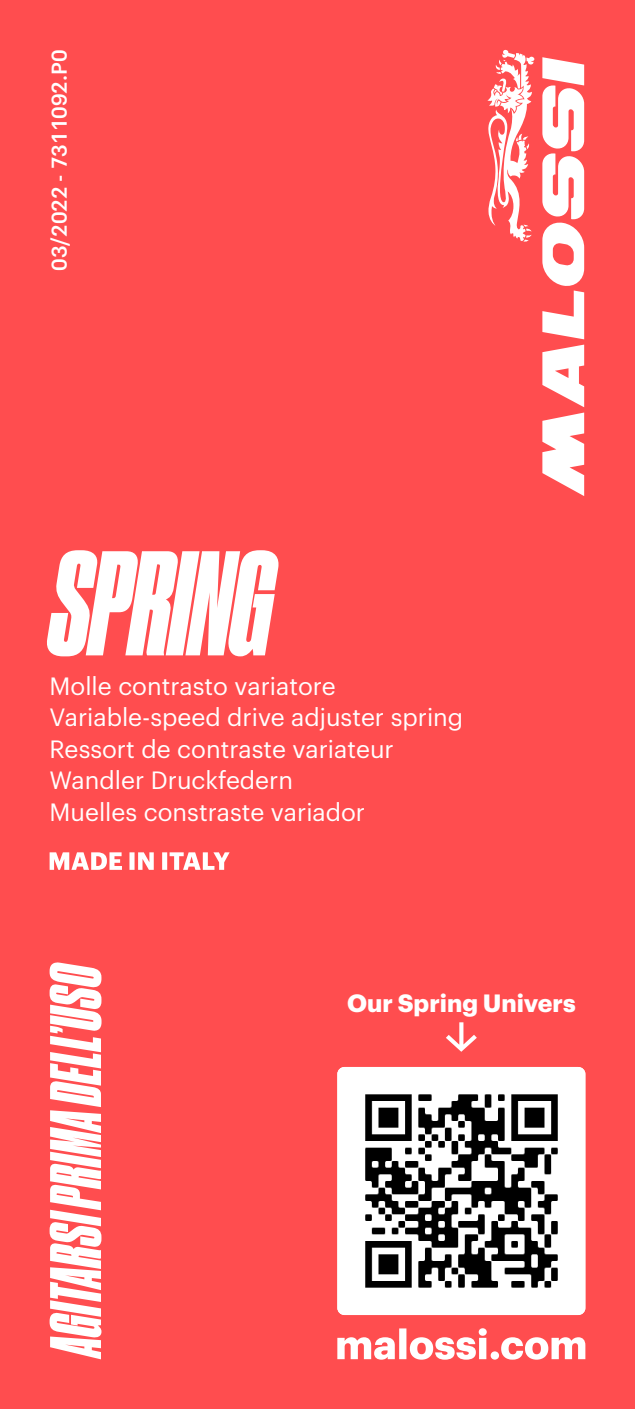
<style>
.page{position:relative;width:635px;height:1409px;background:#ff4d4f}
.page>*{position:absolute;margin:0;border:0;box-sizing:border-box;transform-origin:0 0}
.Cop_-_Nome_Prodotto{font:italic 140px "Druk Cond Super";color:#fff}
.Cop_-_Descrizione_pr{font:24.5px "Graphik";color:#fff}
.Cop_-_QR_Code__155x1{font:700 24.5px "Graphik";color:#fff}
.Cop_-_Codice_istruzi{font:500 21px "Graphik";color:#fff}
</style>
<div class="page">
<svg style="left:50px;top:962px;width:52px;height:397px"></svg>
<svg style="left:50px;top:852px;width:180px;height:18px"></svg>
<svg style="left:337px;top:1328px;width:248px;height:32px"></svg>
<svg style="left:446px;top:1022px;width:31px;height:30px"></svg>
<img style="left:337px;top:1067px;width:248px;height:248px">
<svg style="left:542px;top:57px;width:42px;height:282px"></svg>
<svg style="left:542px;top:345px;width:42px;height:151px"></svg>
<svg style="left:487px;top:50px;width:47px;height:192px"></svg>
<p class="Cop_-_Codice_istruzi" style="left:43px;top:271px;width:223px;rotate:-90deg">03/2022 - 7311092.P0</p>
<p class="Cop_-_Nome_Prodotto" style="left:50px;top:518px;width:224px">SPRING</p>
<p class="Cop_-_Descrizione_pr" style="left:50px;top:667px;width:288px">Molle contrasto variatore</p>
<p class="Cop_-_Descrizione_pr" style="left:50px;top:699px;width:415px">Variable-speed drive adjuster spring</p>
<p class="Cop_-_Descrizione_pr" style="left:50px;top:730px;width:346px">Ressort de contraste variateur</p>
<p class="Cop_-_Descrizione_pr" style="left:50px;top:762px;width:245px">Wandler Druckfedern</p>
<p class="Cop_-_Descrizione_pr" style="left:50px;top:793px;width:317px">Muelles constraste variador</p>
<p class="Cop_-_QR_Code__155x1" style="left:347px;top:984px;width:230px">Our Spring Univers</p>
</div>
